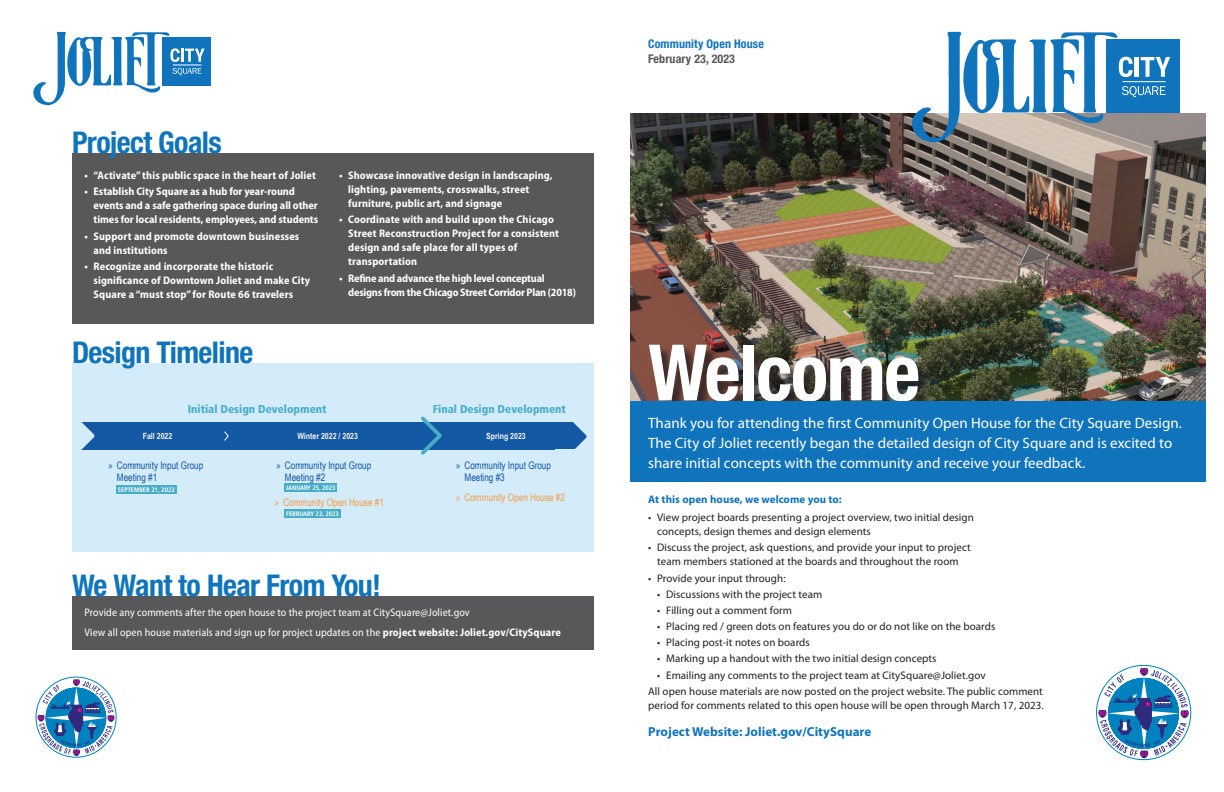
<style>
.page{position:relative;width:1224px;height:792px;background:#fff}
.page>*{position:absolute;margin:0;border:0;box-sizing:border-box;transform-origin:0 0}
.t1{font:700 condensed 78px "Helvetica Neue LT Std";letter-spacing:-.02em;color:#fff}
.t2{font:700 condensed 30px "Helvetica Neue LT Std";letter-spacing:-.02em;color:#1074bc}
.t3{font:15px/20px "Myriad Pro";letter-spacing:.005em;color:#fff}
.t4{font:700 13px "Myriad Pro";letter-spacing:.005em;color:#1074bc}
.t5{font:700 condensed 12px "Helvetica Neue LT Std";letter-spacing:.01em;color:#1074bc}
.t6{font:700 condensed 12px "Helvetica Neue LT Std";letter-spacing:.01em;color:#57585a}
.t7{font:900 condensed 11.4px "Frutiger LT Std";color:#48aec8}
.t8{font:11px/14px "Myriad Pro";letter-spacing:.005em;color:#231f20}
.t9{font:700 semi-condensed 11px/14px "Myriad Pro";letter-spacing:.01em;color:#fff}
.t10{font:semi-condensed 11px/20.2px "Myriad Pro";letter-spacing:.01em;color:#fff}
.t11{font:700 semi-condensed 11px/14px "Myriad Pro";letter-spacing:-.02em;color:#fff}
.t12{font:700 11px "Myriad Pro";letter-spacing:.005em;color:#1074bc}
.t13{font:10.4px/11.4px "Arial Narrow";color:#1057a3;scale:.95 1}
.t14{font:10.4px "Arial Narrow";color:#f39c46;scale:.95 1}
.t15{font:700 8.6px "Arial Narrow";color:#f3f3f3}
.t16{font:700 condensed 6.5px "Frutiger LT Std";color:#fff}
.s1{font-family:"Myriad Pro"}
.s2{font-weight:700}
</style>
<div class="page">
<img style="left:630px;top:113px;width:576px;height:288px">
<div style="left:651px;top:346px;width:279px;height:68px;background:#231f20;opacity:.75"></div>
<svg style="left:1096px;top:665px;width:95px;height:95px"></svg>
<div style="left:1106px;top:40px;width:73px;height:73px;background:#1074bc"></div>
<svg style="left:912px;top:32px;width:258px;height:110px"></svg>
<hr style="left:1123px;top:81px;width:43px;height:1px;background:#fff">
<div style="left:630px;top:401px;width:576px;height:81px;background:#1074bc"></div>
<svg style="left:36px;top:677px;width:80px;height:80px"></svg>
<div style="left:162px;top:37px;width:49px;height:48px;background:#1074bc"></div>
<svg style="left:33px;top:32px;width:172px;height:73px"></svg>
<div style="left:72px;top:153px;width:522px;height:171px;background:#57585a"></div>
<div style="left:72px;top:363px;width:522px;height:189px;background:#d4ebf9"></div>
<div style="left:72px;top:596px;width:522px;height:54px;background:#57585a"></div>
<div style="left:82px;top:422px;width:490px;height:27px;background:#1358a3"></div>
<svg style="left:417px;top:416px;width:28px;height:39px"></svg>
<svg style="left:81px;top:422px;width:17px;height:28px"></svg>
<svg style="left:572px;top:422px;width:15px;height:27px"></svg>
<svg style="left:224px;top:431px;width:5px;height:10px"></svg>
<div style="left:116px;top:485px;width:61px;height:8px;background:#48aec8"></div>
<div style="left:284px;top:483px;width:53px;height:9px;background:#48aec8"></div>
<div style="left:284px;top:509px;width:57px;height:9px;background:#48aec8"></div>
<h2 class="t2" style="left:72px;top:124px;width:151px">Project Goals</h2>
<p class="t9" style="left:85px;top:168px;width:233px">• “Activate” this public space in the heart of Joliet</p>
<p class="t9" style="left:94px;top:184px;width:226px;text-indent:-9px">• Establish City Square as a hub for year-round events and a safe gathering space during all other times for local residents, employees, and students</p>
<p class="t9" style="left:94px;top:229px;width:207px;text-indent:-9px">• Support and promote downtown businesses and institutions</p>
<p class="t9" style="left:94px;top:259px;width:218px;text-indent:-9px">• Recognize and incorporate the historic significance of Downtown Joliet and make City<br>Square a “must stop” for Route 66 travelers</p>
<p class="t9" style="left:348px;top:168px;width:206px;text-indent:-9px">• Showcase innovative design in landscaping, lighting, pavements, crosswalks, street furniture, public art, and signage</p>
<p class="t9" style="left:348px;top:212px;width:212px;text-indent:-9px">• Coordinate with and build upon the Chicago Street Reconstruction Project for a consistent design and safe place for all types of transportation</p>
<p class="t11" style="left:348px;top:271px;width:229px;text-indent:-9px">• Refine and advance the high level conceptual designs from the Chicago Street Corridor Plan (2018)</p>
<h2 class="t2" style="left:72px;top:335px;width:183px">Design Timeline</h2>
<p class="t7" style="left:188px;top:402px;width:140px">Initial Design Development</p>
<p class="t7" style="left:433px;top:402px;width:135px">Final Design Development</p>
<p class="t15" style="left:143px;top:430px;width:31px">Fall 2022</p>
<p class="t13" style="left:117px;top:459px;width:92px;text-indent:-9px"><span class="s1">»</span> Community Input Group<br>Meeting #1</p>
<p class="t16" style="left:118px;top:485px;width:58px">SEPTEMBER 21, 2022</p>
<p class="t15" style="left:297px;top:430px;width:62px">Winter 2022 / 2023</p>
<p class="t15" style="left:486px;top:430px;width:41px">Spring 2023</p>
<p class="t13" style="left:285px;top:459px;width:92px;text-indent:-9px"><span class="s1">»</span> Community Input Group<br>Meeting #2</p>
<p class="t13" style="left:465px;top:459px;width:92px;text-indent:-9px"><span class="s1">»</span> Community Input Group<br>Meeting #3</p>
<p class="t14" style="left:456px;top:489px;width:116px"><span class="s1">»</span> Community Open House #2</p>
<p class="t16" style="left:286px;top:484px;width:51px">JANUARY 25, 2023</p>
<p class="t16" style="left:286px;top:510px;width:54px">FEBRUARY 23, 2023</p>
<p class="t14" style="left:275px;top:495px;width:116px"><span class="s1">»</span> Community Open House #1</p>
<h2 class="t2" style="left:72px;top:568px;width:311px">We Want to Hear From You!</h2>
<p class="t10" style="left:85px;top:602px;width:478px">Provide any comments after the open house to the project team at CitySquare@Joliet.gov<br>View all open house materials and sign up for project updates on the <span class="s2">project website: Joliet.gov/CitySquare</span></p>
<p class="t5" style="left:648px;top:37px;width:117px">Community Open House</p>
<p class="t6" style="left:648px;top:52px;width:88px">February 23, 2023</p>
<h1 class="t1" style="left:648px;top:325px;width:274px">Welcome</h1>
<h3 class="t3" style="left:648px;top:412px;width:535px">Thank you for attending the first Community Open House for the City Square Design.<br>The City of Joliet recently began the detailed design of City Square and is excited to share initial concepts with the community and receive your feedback.</h3>
<p class="t12" style="left:648px;top:492px;width:195px">At this open house, we welcome you to:</p>
<p class="t8" style="left:657px;top:510px;width:318px;text-indent:-9px">• View project boards presenting a project overview, two initial design concepts, design themes and design elements</p>
<p class="t8" style="left:648px;top:541px;width:324px;text-align:center">• Discuss the project, ask questions, and provide your input to project team members stationed at the boards and throughout the room</p>
<p class="t8" style="left:648px;top:571px;width:139px">• Provide your input through:</p>
<p class="t8" style="left:657px;top:587px;width:167px">• Discussions with the project team</p>
<p class="t8" style="left:657px;top:603px;width:136px">• Filling out a comment form</p>
<p class="t8" style="left:657px;top:619px;width:340px">• Placing red / green dots on features you do or do not like on the boards</p>
<p class="t8" style="left:657px;top:635px;width:154px">• Placing post-it notes on boards</p>
<p class="t8" style="left:657px;top:652px;width:281px">• Marking up a handout with the two initial design concepts</p>
<p class="t8" style="left:648px;top:667px;width:396px;line-height:16.2px;text-indent:9px">• Emailing any comments to the project team at CitySquare@Joliet.gov<br>All open house materials are now posted on the project website. The public comment</p>
<p class="t8" style="left:648px;top:698px;width:397px">period for comments related to this open house will be open through March 17, 2023.</p>
<p class="t4" style="left:648px;top:723px;width:225px">Project Website: Joliet.gov/CitySquare</p>
</div>
